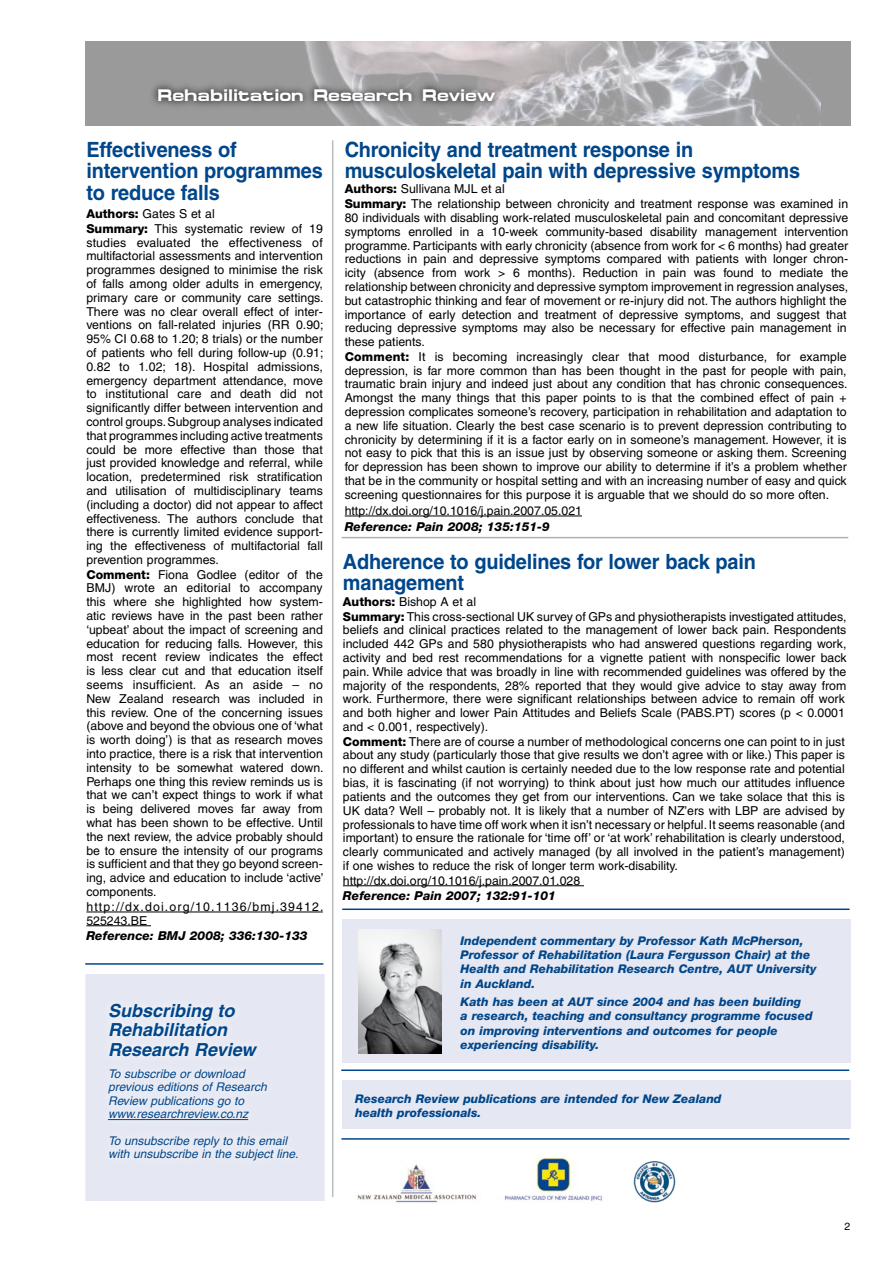
<style>
.page{position:relative;width:893px;height:1263px;background:#fff}
.page>*{position:absolute;margin:0;border:0;box-sizing:border-box;transform-origin:0 0}
.t1{font:700 21px/21px "Helvetica";letter-spacing:-.01em;color:#00468a;scale:.95 1}
.t2{font:italic 700 18px/19.5px "Helvetica";color:#00468a}
.t3{font:700 16.8px "Micro Extended";color:#fff}
.t4{font:12.3px/13.8px "Helvetica";color:#000}
.t5{font:italic 800 12.3px "Helvetica Neue";color:#000}
.t6{font:italic 800 12px/14.2px "Helvetica Neue";color:#00468a}
.t7{font:italic 12px/13.5px "Helvetica";color:#00468a}
.s1{font-family:"Helvetica Neue";font-weight:800}
</style>
<div class="page">
<hr style="left:343px;top:885px;width:241px;height:1px;background:#000">
<div style="left:342px;top:919px;width:509px;height:144px;background:#e5e7f2"></div>
<hr style="left:86px;top:912px;width:237px;height:1px;background:#000">
<hr style="left:86px;top:925px;width:65px;height:1px;background:#000">
<hr style="left:345px;top:516px;width:237px;height:1px;background:#000">
<hr style="left:332px;top:140px;width:1px;height:1057px;background:#b7bcbf">
<hr style="left:342px;top:537px;width:506px;height:1px;background:#b1b2b4">
<div style="left:85px;top:41px;width:766px;height:84px;background:#9a9a9a"></div>
<img style="left:305px;top:41px;width:515px;height:84px">
<svg style="left:152px;top:80px;width:351px;height:31px"></svg>
<hr style="left:341px;top:1069px;width:508px;height:2px;background:#00468a">
<hr style="left:342px;top:908px;width:508px;height:2px;background:#00468a">
<hr style="left:85px;top:963px;width:238px;height:2px;background:#00468a">
<img style="left:358px;top:929px;width:83px;height:124px">
<div style="left:342px;top:1080px;width:509px;height:49px;background:#e5e7f2"></div>
<hr style="left:341px;top:1138px;width:508px;height:2px;background:#00468a">
<img style="left:357px;top:1163px;width:119px;height:40px">
<img style="left:504px;top:1157px;width:98px;height:46px">
<img style="left:633px;top:1161px;width:43px;height:42px">
<div style="left:85px;top:974px;width:240px;height:226px;background:#e5e7f2"></div>
<hr style="left:108px;top:1119px;width:140px;height:1px;background:#00468a">
<h3 class="t3" style="left:158px;top:86px;width:339px">Rehabilitation Research Review</h3>
<h1 class="t1" style="left:86px;top:138px;width:250px;line-height:21.8px">Effectiveness of intervention programmes to reduce falls</h1>
<p class="t4" style="left:86px;top:207px;width:239px"><span class="s1">Authors:</span> Gates S et al<br><span class="s1">Summary:</span> This systematic review of 1 9 studies evaluated the effectiveness of multifactorial assessments and intervention programmes designed to minimise the risk of falls among older adults in emergency, primary care or community care settings.<br>There was no clear overall effect of inter&shy;ventions on fall-related injuries (RR 0.90; 95% CI 0.68 to 1 .20; 8 trials) or the number of patients who fell during follow-up (0.91 ; 0.82 to 1 .02; 1 8). Hospital admissions, emergency department attendance, move to institutional care and death did not significantly differ between intervention and control groups. Subgroup analyses indicated that programmes including active treatments could be more effective than those that just provided knowledge and referral, while location, predetermined risk stratification and utilisation of multidisciplinary teams (including a doctor) did not appear to affect effectiveness. The authors conclude that there is currently limited evidence support&shy;ing the effectiveness of multifactorial fall prevention programmes.<br><span class="s1">Comment:</span> Fiona Godlee (editor of the BMJ) wrote an editorial to accompany this where she highlighted how system&shy;atic reviews have in the past been rather ‘upbeat’ about the impact of screening and education for reducing falls. However, this most recent review indicates the effect is less clear cut and that education itself seems insufficient. As an aside – no New Zealand research was included in this review. One of the concerning issues (above and beyond the obvious one of ‘what is worth doing’) is that as research moves into practice, there is a risk that intervention intensity to be somewhat watered down.<br>Perhaps one thing this review reminds us is that we can’t expect things to work if what is being delivered moves far away from what has been shown to be effective. Until the next review, the advice probably should be to ensure the intensity of our programs is sufficient and that they go beyond screen&shy;ing, advice and education to include ‘active’ components.<br>http://dx.doi.org/1 0.11 36/bmj.3941 2.<br>525243.BE</p>
<p class="t5" style="left:86px;top:929px;width:223px">Reference: BMJ 2008; 336:130-133</p>
<h2 class="t2" style="left:108px;top:1000px;width:149px">Subscribing to<br>Rehabilitation<br>Research Review</h2>
<p class="t7" style="left:108px;top:1067px;width:160px">To subscribe or download previous editions of Research<br>Review publications go to www.researchreview.co.nz</p>
<p class="t7" style="left:108px;top:1134px;width:192px">To unsubscribe reply to this email with unsubscribe in the subject line.</p>
<h1 class="t1" style="left:345px;top:138px;width:481px">Chronicity and treatment response in musculoskeletal pain with depressive symptoms</h1>
<p class="t4" style="left:345px;top:182px;width:505px"><span class="s1">Authors:</span> Sullivana MJL et al<br><span class="s1">Summary:</span> The relationship between chronicity and treatment response was examined in 80 individuals with disabling work-related musculoskeletal pain and concomitant depressive symptoms enrolled in a 1 0-week community-based disability management intervention programme. Participants with early chronicity (absence from work for &lt; 6 months) had greater reductions in pain and depressive symptoms compared with patients with longer chron&shy;icity (absence from work &gt; 6 months). Reduction in pain was found to mediate the relationship between chronicity and depressive symptom improvement in regression analyses, but catastrophic thinking and fear of movement or re-injury did not. The authors highlight the importance of early detection and treatment of depressive symptoms, and suggest that reducing depressive symptoms may also be necessary for effective pain management in these patients.<br><span class="s1">Comment:</span> It is becoming increasingly clear that mood disturbance, for example depression, is far more common than has been thought in the past for people with pain, traumatic brain injury and indeed just about any condition that has chronic consequences.<br>Amongst the many things that this paper points to is that the combined effect of pain + depression complicates someone’s recovery, participation in rehabilitation and adaptation to a new life situation. Clearly the best case scenario is to prevent depression contributing to chronicity by determining if it is a factor early on in someone’s management. However, it is not easy to pick that this is an issue just by observing someone or asking them. Screening for depression has been shown to improve our ability to determine if it’s a problem whether that be in the community or hospital setting and with an increasing number of easy and quick screening questionnaires for this purpose it is arguable that we should do so more often.</p>
<p class="t4" style="left:345px;top:503px;width:235px">http://dx.doi.org/1 0.1 01 6/j.pain.2007.05.021</p>
<p class="t5" style="left:345px;top:519px;width:207px">Reference: Pain 2008; 135:151-9</p>
<h1 class="t1" style="left:343px;top:551px;width:436px">Adherence to guidelines for lower back pain management</h1>
<p class="t4" style="left:343px;top:595px;width:505px"><span class="s1">Authors:</span> Bishop A et al<br><span class="s1">Summary:</span> This cross-sectional UK survey of GPs and physiotherapists investigated attitudes, beliefs and clinical practices related to the management of lower back pain. Respondents included 442 GPs and 580 physiotherapists who had answered questions regarding work, activity and bed rest recommendations for a vignette patient with nonspecific lower back pain. While advice that was broadly in line with recommended guidelines was offered by the majority of the respondents, 28% reported that they would give advice to stay away from work. Furthermore, there were significant relationships between advice to remain off work and both higher and lower Pain Attitudes and Beliefs Scale (PABS.PT) scores (p &lt; 0.0001 and &lt; 0.001 , respectively).<br><span class="s1">Comment:</span> There are of course a number of methodological concerns one can point to in just about any study (particularly those that give results we don’t agree with or like.) This paper is no different and whilst caution is certainly needed due to the low response rate and potential bias, it is fascinating (if not worrying) to think about just how much our attitudes influence patients and the outcomes they get from our interventions. Can we take solace that this is UK data? Well – probably not. It is likely that a number of NZ’ers with LBP are advised by professionals to have time off work when it isn’t necessary or helpful. It seems reasonable (and important) to ensure the rationale for ‘time off’ or ‘at work’ rehabilitation is clearly understood, clearly communicated and actively managed (by all involved in the patient’s management) if one wishes to reduce the risk of longer term work-disability.<br>http://dx.doi.org/1 0.1 01 6/j.pain.2007.01 .028</p>
<p class="t5" style="left:343px;top:889px;width:215px">Reference: Pain 2007; 132:91-101</p>
<p class="t6" style="left:460px;top:933px;width:358px">Independent commentary by Professor Kath McPherson, Professor of Rehabilitation (Laura Fergusson Chair) at the Health and Rehabilitation Research Centre, AUT University in Auckland.</p>
<p class="t6" style="left:460px;top:994px;width:354px">Kath has been at AUT since 2004 and has been building<br>a research, teaching and consultancy programme focused on improving interventions and outcomes for people experiencing disability.</p>
<p class="t6" style="left:355px;top:1092px;width:368px">Research Review publications are intended for New Zealand health professionals.</p>
</div>
